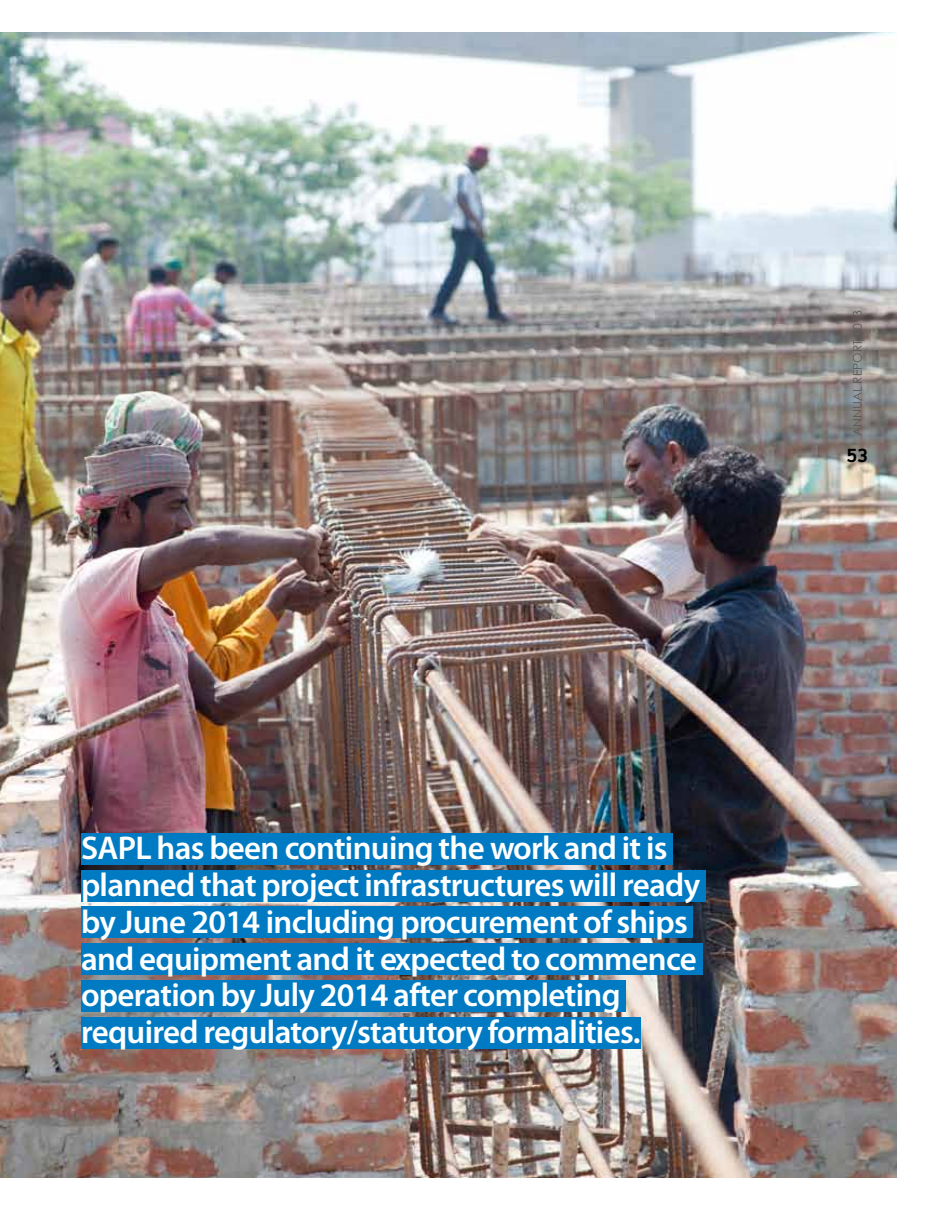
<style>
.page{position:relative;width:929px;height:1210px;background:#fff}
.page>*{position:absolute;margin:0;border:0;box-sizing:border-box;transform-origin:0 0}
.t1{font:600 33px/36.8px "Myriad Pro";letter-spacing:-.02em;color:#fff}
.t2{font:700 18px "Telenor";color:#000}
.t3{font:12px "Century Gothic";color:#58595b}
</style>
<div class="page">
<img style="left:0;top:32px;width:896px;height:1145px">
<div style="left:81px;top:833px;width:591px;height:31px;background:#007bc3"></div>
<div style="left:81px;top:870px;width:624px;height:31px;background:#007bc3"></div>
<div style="left:81px;top:906px;width:612px;height:32px;background:#007bc3"></div>
<div style="left:81px;top:943px;width:621px;height:32px;background:#007bc3"></div>
<div style="left:81px;top:980px;width:545px;height:31px;background:#007bc3"></div>
<div style="left:81px;top:1017px;width:560px;height:31px;background:#007bc3"></div>
<p class="t3" style="left:849px;top:436px;width:127px;rotate:-90deg">ANNUAL REPORT 2013</p>
<p class="t2" style="left:847px;top:444px;width:23px">53</p>
<p class="t1" style="left:81px;top:830px;width:621px">SAPL has been continuing the work and it is planned that project infrastructures will ready by June 2014 including procurement of ships and equipment and it expected to commence operation by July 2014 after completing required regulatory/statutory formalities.</p>
</div>
